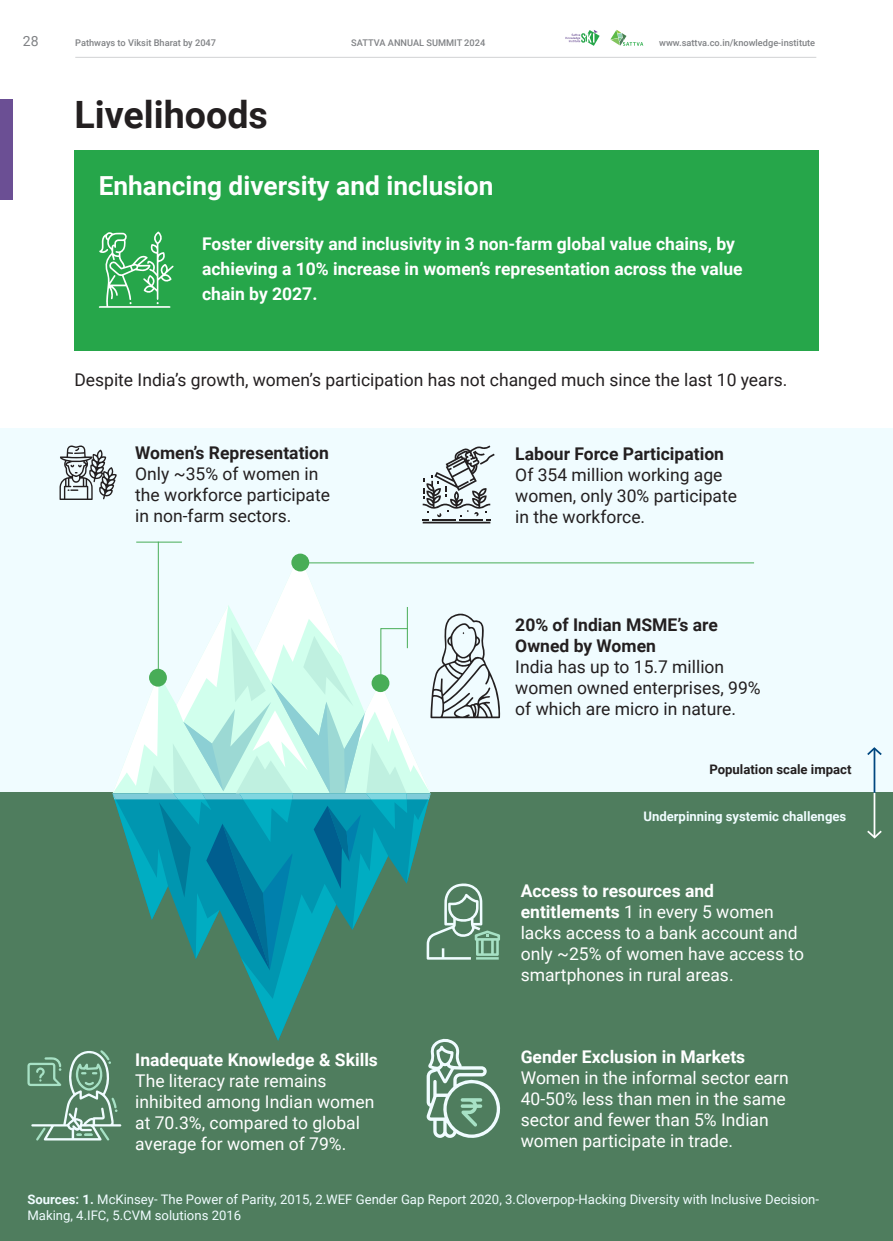
<style>
.page{position:relative;width:893px;height:1241px;background:#fff}
.page>*{position:absolute;margin:0;border:0;box-sizing:border-box;transform-origin:0 0}
.t1{font:700 37.62px "Roboto";color:#231f20}
.t2{font:700 26.25px "Roboto";color:#fff}
.t3{font:17.5px/21px "Roboto";color:#fff}
.t4{font:17.5px/21px "Roboto";color:#231f20}
.t5{font:700 17.5px/24.5px "Roboto";color:#fff}
.t6{font:700 17.5px/21px "Roboto";color:#231f20}
.t7{font:14px "Roboto";color:#808285}
.t8{font:13.12px/15.8px "Roboto";color:#f0fcff}
.t9{font:700 13.12px "Roboto";color:#f0fcff}
.t10{font:700 13.12px "Roboto";color:#231f20}
.t11{font:500 9.28px "Roboto";color:#808285}
.s1{font-weight:700}
</style>
<div class="page">
<hr style="left:75px;top:57px;width:741px;height:1px;background:#d1d2d4">
<svg style="left:610px;top:30px;width:33px;height:16px"></svg>
<svg style="left:566px;top:30px;width:34px;height:16px"></svg>
<div style="left:0;top:428px;width:893px;height:478px;background:#f0fcff"></div>
<div style="left:74px;top:150px;width:745px;height:200px;background:#26a64a"></div>
<div style="left:0;top:792px;width:893px;height:448px;background:#4f7d5e"></div>
<div style="left:0;top:99px;width:13px;height:101px;background:#6b4f94"></div>
<svg style="left:60px;top:445px;width:57px;height:55px"></svg>
<hr style="left:874px;top:748px;width:1px;height:44px;background:#004780">
<svg style="left:867px;top:747px;width:15px;height:9px"></svg>
<hr style="left:874px;top:792px;width:1px;height:45px;background:#fff">
<svg style="left:867px;top:828px;width:15px;height:11px"></svg>
<hr style="left:158px;top:541px;width:1px;height:136px;background:#48ad57">
<hr style="left:300px;top:562px;width:454px;height:1px;background:#48ad57">
<hr style="left:136px;top:541px;width:46px;height:1px;background:#48ad57">
<svg style="left:27px;top:554px;width:475px;height:586px"></svg>
<svg style="left:99px;top:231px;width:75px;height:77px"></svg>
<svg style="left:423px;top:445px;width:72px;height:78px"></svg>
<p class="t7" style="left:23px;top:31px;width:17px">28</p>
<p class="t11" style="left:75px;top:36px;width:142px">Pathways to Viksit Bharat by 2047</p>
<p class="t11" style="left:351px;top:36px;width:135px">SATTVA ANNUAL SUMMIT 2024</p>
<p class="t11" style="left:659px;top:36px;width:157px">www.sattva.co.in/knowledge-institute</p>
<p class="t1" style="left:74px;top:88px;width:195px">Livelihoods</p>
<p class="t2" style="left:99px;top:168px;width:396px">Enhancing diversity and inclusion</p>
<p class="t5" style="left:202px;top:231px;width:542px">Foster diversity and inclusivity in 3 non-farm global value chains, by achieving a 10% increase in women’s representation across the value chain by 2027.</p>
<p class="t4" style="left:74px;top:368px;width:714px">Despite India’s growth, women’s participation has not changed much since the last 10 years.</p>
<p class="t6" style="left:135px;top:441px;width:195px">Women’s Representation</p>
<p class="t4" style="left:135px;top:462px;width:196px">Only ~35% of women in the workforce participate in non-farm sectors.</p>
<p class="t5" style="left:135px;top:1046px;width:244px">Inadequate Knowledge &amp; Skills</p>
<p class="t3" style="left:135px;top:1069px;width:241px">The literacy rate remains inhibited among Indian women at 70.3%, compared to global average for women of 79%.</p>
<p class="t6" style="left:515px;top:442px;width:210px">Labour Force Participation</p>
<p class="t4" style="left:515px;top:463px;width:223px">Of 354 million working age women, only 30% participate in the workforce.</p>
<p class="t6" style="left:515px;top:613px;width:204px">20% of Indian MSME’s are<br>Owned by Women</p>
<p class="t4" style="left:515px;top:655px;width:247px">India has up to 15.7 million women owned enterprises, 99% of which are micro in nature.</p>
<p class="t10" style="left:709px;top:760px;width:144px">Population scale impact</p>
<p class="t9" style="left:643px;top:806px;width:204px">Underpinning systemic challenges</p>
<p class="t3" style="left:521px;top:879px;width:285px"><span class="s1">Access to resources and entitlements</span> 1 in every 5 women lacks access to a bank account and only ~25% of women have access to smartphones in rural areas.</p>
<p class="t5" style="left:521px;top:1044px;width:226px">Gender Exclusion in Markets</p>
<p class="t3" style="left:521px;top:1066px;width:269px">Women in the informal sector earn<br>40-50% less than men in the same sector and fewer than 5% Indian women participate in trade.</p>
<p class="t8" style="left:27px;top:1190px;width:793px"><span class="s1">Sources: 1.</span> McKinsey- The Power of Parity, 2015, 2.WEF Gender Gap Report 2020, 3.Cloverpop-Hacking Diversity with Inclusive Decision-<br>Making, 4.IFC, 5.CVM solutions 2016</p>
</div>
